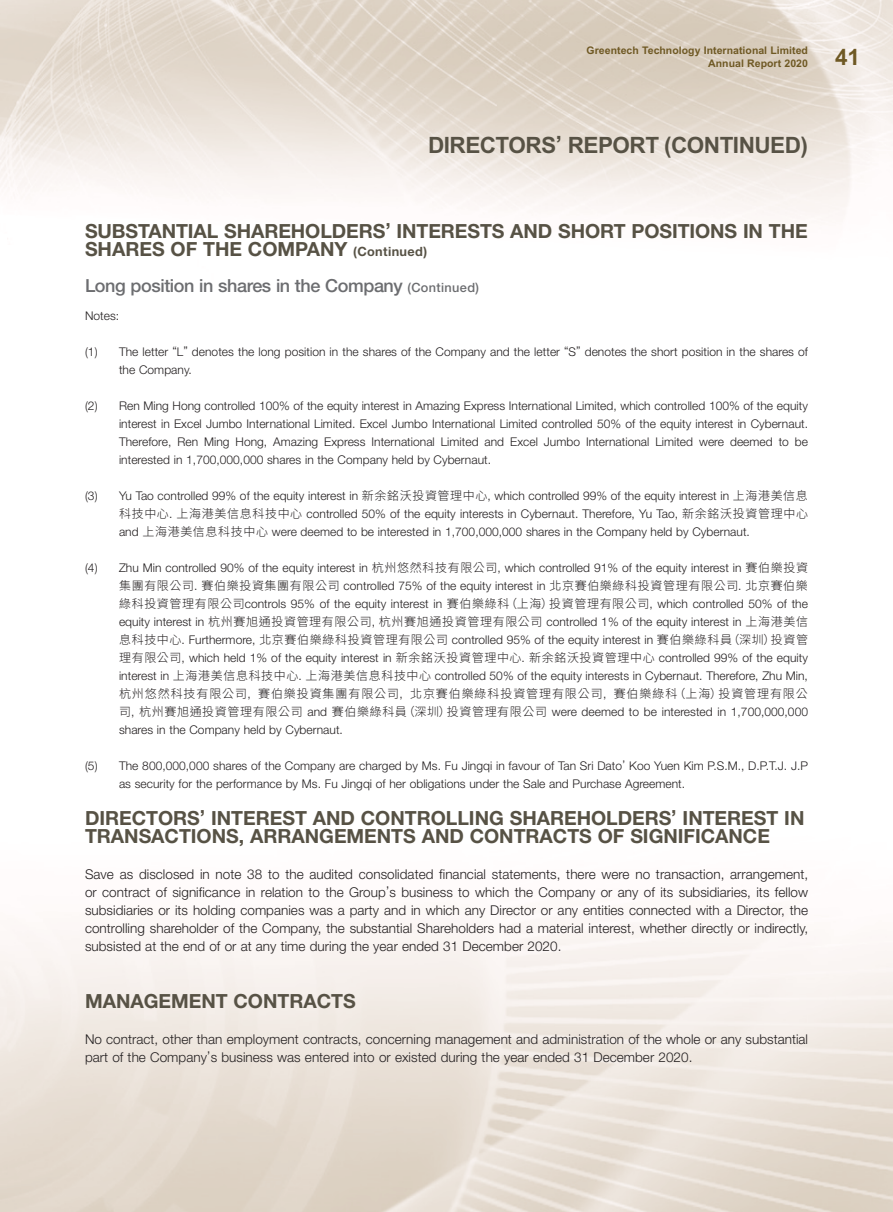
<style>
.page{position:relative;width:893px;height:1212px;background:#fff}
.page>*{position:absolute;margin:0;border:0;box-sizing:border-box;transform-origin:0 0}
.t1{font:700 22.5px "Arial MT Std";letter-spacing:-.02em;color:#575245}
.t2{font:700 22.5px "Arial MT Std";color:#6f5924}
.Heading_1{font:700 19.5px/18px "Helvetica Neue LT Std";color:#575245}
.Heading_2{font:500 18px "Helvetica Neue LT Std";letter-spacing:-.02em;color:#6c6d70}
.Body_Text{font:300 13.5px/18px "Helvetica Neue LT Std";letter-spacing:.005em;color:#231f20;text-align:justify}
.Notes{font:300 12px/18px "Helvetica Neue LT Std";letter-spacing:.005em;color:#231f20;text-align:justify}
.t3{font:700 10.5px/12.8px "Arial MT Std";letter-spacing:.005em;color:#6f5924;text-align:right}
.s1{font-size:12.75px}
.s2{font-family:"Source Han Sans TC"}
</style>
<div class="page">
<img style="left:0;top:0;width:893px;height:1212px">
<p class="t3" style="left:587px;top:44px;width:223px">Greentech Technology International Limited<br>Annual Report 2020</p>
<h1 class="t1" style="left:428px;top:132px;width:381px">DIRECTORS’ REPORT (CONTINUED)</h1>
<p class="Heading_1" style="left:85px;top:222px;width:724px">SUBSTANTIAL SHAREHOLDERS’ INTERESTS AND SHORT POSITIONS IN THE<br>SHARES OF THE COMPANY <span class="s1">(Continued)</span></p>
<p class="Heading_2" style="left:85px;top:275px;width:395px">Long position in shares in the Company <span class="s1">(Continued)</span></p>
<p class="Notes" style="left:85px;top:306px;width:36px">Notes:</p>
<p class="Notes" style="left:119px;top:342px;width:690px;text-indent:-34px">(1) The letter “L” denotes the long position in the shares of the Company and the letter “S” denotes the short position in the shares of the Company.</p>
<p class="Notes" style="left:119px;top:396px;width:691px;text-indent:-34px">(2) Ren Ming Hong controlled 100% of the equity interest in Amazing Express International Limited, which controlled 100% of the equity interest in Excel Jumbo International Limited. Excel Jumbo International Limited controlled 50% of the equity interest in Cybernaut.<br>Therefore, Ren Ming Hong, Amazing Express International Limited and Excel Jumbo International Limited were deemed to be interested in 1,700,000,000 shares in the Company held by Cybernaut.</p>
<p class="Notes" style="left:119px;top:486px;width:690px;text-indent:-34px">(3) Yu Tao controlled 99% of the equity interest in <span class="s2">新余銘沃投資管理中心</span>, which controlled 99% of the equity interest in <span class="s2">上海港美信息科技中心</span>. <span class="s2">上海港美信息科技中心</span> controlled 50% of the equity interests in Cybernaut. Therefore, Yu Tao, <span class="s2">新余銘沃投資管理中心</span>and <span class="s2">上海港美信息科技中心</span> were deemed to be interested in 1,700,000,000 shares in the Company held by Cybernaut.</p>
<p class="Notes" style="left:119px;top:558px;width:690px;text-indent:-34px">(4) Zhu Min controlled 90% of the equity interest in <span class="s2">杭州悠然科技有限公司</span>, which controlled 91% of the equity interest in <span class="s2">賽伯樂投資集團有限公司</span>. <span class="s2">賽伯樂投資集團有限公司</span> controlled 75% of the equity interest in <span class="s2">北京賽伯樂綠科投資管理有限公司</span>. <span class="s2">北京賽伯樂綠科投資管理有限公司</span>controls 95% of the equity interest in <span class="s2">賽伯樂綠科（上海）投資管理有限公司</span>, which controlled 50% of the equity interest in <span class="s2">杭州賽旭通投資管理有限公司</span>, <span class="s2">杭州賽旭通投資管理有限公司</span> controlled 1% of the equity interest in <span class="s2">上海港美信息科技中心</span>. Furthermore, <span class="s2">北京賽伯樂綠科投資管理有限公司</span> controlled 95% of the equity interest in <span class="s2">賽伯樂綠科員（深圳）投資管理有限公司</span>, which held 1% of the equity interest in <span class="s2">新余銘沃投資管理中心</span>. <span class="s2">新余銘沃投資管理中心</span> controlled 99% of the equity interest in <span class="s2">上海港美信息科技中心</span>. <span class="s2">上海港美信息科技中心</span> controlled 50% of the equity interests in Cybernaut. Therefore, Zhu Min,<span class="s2">杭州悠然科技有限公司</span>, <span class="s2">賽伯樂投資集團有限公司</span>, <span class="s2">北京賽伯樂綠科投資管理有限公司</span>, <span class="s2">賽伯樂綠科（上海）投資管理有限公司</span>, <span class="s2">杭州賽旭通投資管理有限公司</span> and <span class="s2">賽伯樂綠科員（深圳）投資管理有限公司</span> were deemed to be interested in 1,700,000,000 shares in the Company held by Cybernaut.</p>
<p class="Notes" style="left:119px;top:756px;width:690px;text-indent:-34px">(5) The 800,000,000 shares of the Company are charged by Ms. Fu Jingqi in favour of Tan Sri Dato’ Koo Yuen Kim P.S.M., D.P.T.J. J.P as security for the performance by Ms. Fu Jingqi of her obligations under the Sale and Purchase Agreement.</p>
<p class="Heading_1" style="left:85px;top:808px;width:721px">DIRECTORS’ INTEREST AND CONTROLLING SHAREHOLDERS’ INTEREST IN<br>TRANSACTIONS, ARRANGEMENTS AND CONTRACTS OF SIGNIFICANCE</p>
<p class="Body_Text" style="left:85px;top:865px;width:725px">Save as disclosed in note 38 to the audited consolidated financial statements, there were no transaction, arrangement, or contract of significance in relation to the Group’s business to which the Company or any of its subsidiaries, its fellow subsidiaries or its holding companies was a party and in which any Director or any entities connected with a Director, the controlling shareholder of the Company, the substantial Shareholders had a material interest, whether directly or indirectly, subsisted at the end of or at any time during the year ended 31 December 2020.</p>
<p class="Heading_1" style="left:85px;top:991px;width:272px">MANAGEMENT CONTRACTS</p>
<p class="Body_Text" style="left:85px;top:1029px;width:725px">No contract, other than employment contracts, concerning management and administration of the whole or any substantial part of the Company’s business was entered into or existed during the year ended 31 December 2020.</p>
<h1 class="t2" style="left:835px;top:44px;width:26px">41</h1>
</div>
